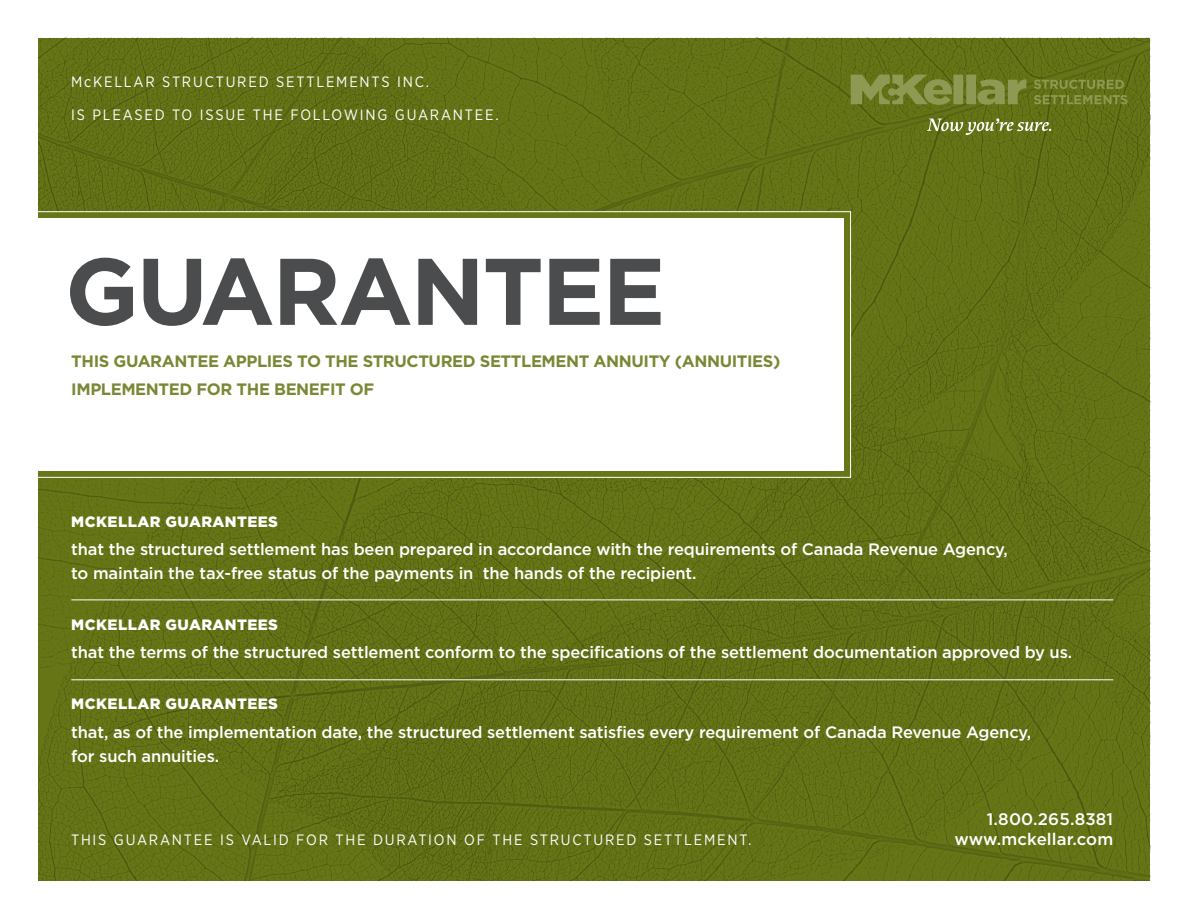
<style>
.page{position:relative;width:1188px;height:918px;background:#fff}
.page>*{position:absolute;margin:0;border:0;box-sizing:border-box;transform-origin:0 0}
.t1{font:700 94.35px "Gotham";letter-spacing:-.025em;color:#4b4c4d}
.t2{font:500 16.8px "Gotham";letter-spacing:.01em;color:#fff}
.t3{font:500 16.5px/24px "Gotham";letter-spacing:-.01em;color:#fff}
.t4{font:700 16.5px/28.5px "Gotham";letter-spacing:-.025em;color:#7a8835}
.t5{font:15px "Gotham Narrow";letter-spacing:.12em;color:#fff}
.t6{font:900 15px "Gotham";letter-spacing:.03em;color:#fff}
</style>
<div class="page">
<img style="left:38px;top:38px;width:1112px;height:842px">
<div style="left:30px;top:211px;width:821px;height:267px;background:#677717;border:1px solid #fff"></div>
<div style="left:0;top:219px;width:844px;height:252px;background:#fff"></div>
<div style="left:0;top:29px;width:38px;height:886px;background:#fff"></div>
<hr style="left:71px;top:599px;width:1042px;height:1px;background:#fff">
<hr style="left:71px;top:679px;width:1042px;height:1px;background:#fff">
<svg style="left:927px;top:118px;width:124px;height:17px;background:#849049"></svg>
<svg style="left:1034px;top:80px;width:90px;height:9px"></svg>
<svg style="left:1034px;top:95px;width:93px;height:9px"></svg>
<svg style="left:851px;top:75px;width:175px;height:30px;background:#7d8a3b"></svg>
<p class="t5" style="left:71px;top:72px;width:360px">McKELLAR STRUCTURED SETTLEMENTS INC.</p>
<p class="t5" style="left:71px;top:106px;width:429px">IS PLEASED TO ISSUE THE FOLLOWING GUARANTEE.</p>
<h1 class="t1" style="left:65px;top:237px;width:602px">GUARANTEE</h1>
<p class="t4" style="left:71px;top:346px;width:711px">THIS GUARANTEE APPLIES TO THE STRUCTURED SETTLEMENT ANNUITY (ANNUITIES)<br>IMPLEMENTED FOR THE BENEFIT OF</p>
<p class="t6" style="left:71px;top:513px;width:208px">MCKELLAR GUARANTEES</p>
<p class="t3" style="left:71px;top:537px;width:938px">that the structured settlement has been prepared in accordance with the requirements of Canada Revenue Agency, to maintain the tax-free status of the payments in the hands of the recipient.</p>
<p class="t6" style="left:71px;top:616px;width:208px">MCKELLAR GUARANTEES</p>
<p class="t3" style="left:71px;top:640px;width:1002px">that the terms of the structured settlement conform to the specifications of the settlement documentation approved by us.</p>
<p class="t6" style="left:71px;top:695px;width:208px">MCKELLAR GUARANTEES</p>
<p class="t3" style="left:71px;top:720px;width:961px">that, as of the implementation date, the structured settlement satisfies every requirement of Canada Revenue Agency, for such annuities.</p>
<p class="t2" style="left:987px;top:810px;width:128px">1.800.265.8381</p>
<p class="t5" style="left:71px;top:831px;width:682px">THIS GUARANTEE IS VALID FOR THE DURATION OF THE STRUCTURED SETTLEMENT.</p>
<p class="t2" style="left:955px;top:830px;width:160px">www.mckellar.com</p>
</div>
